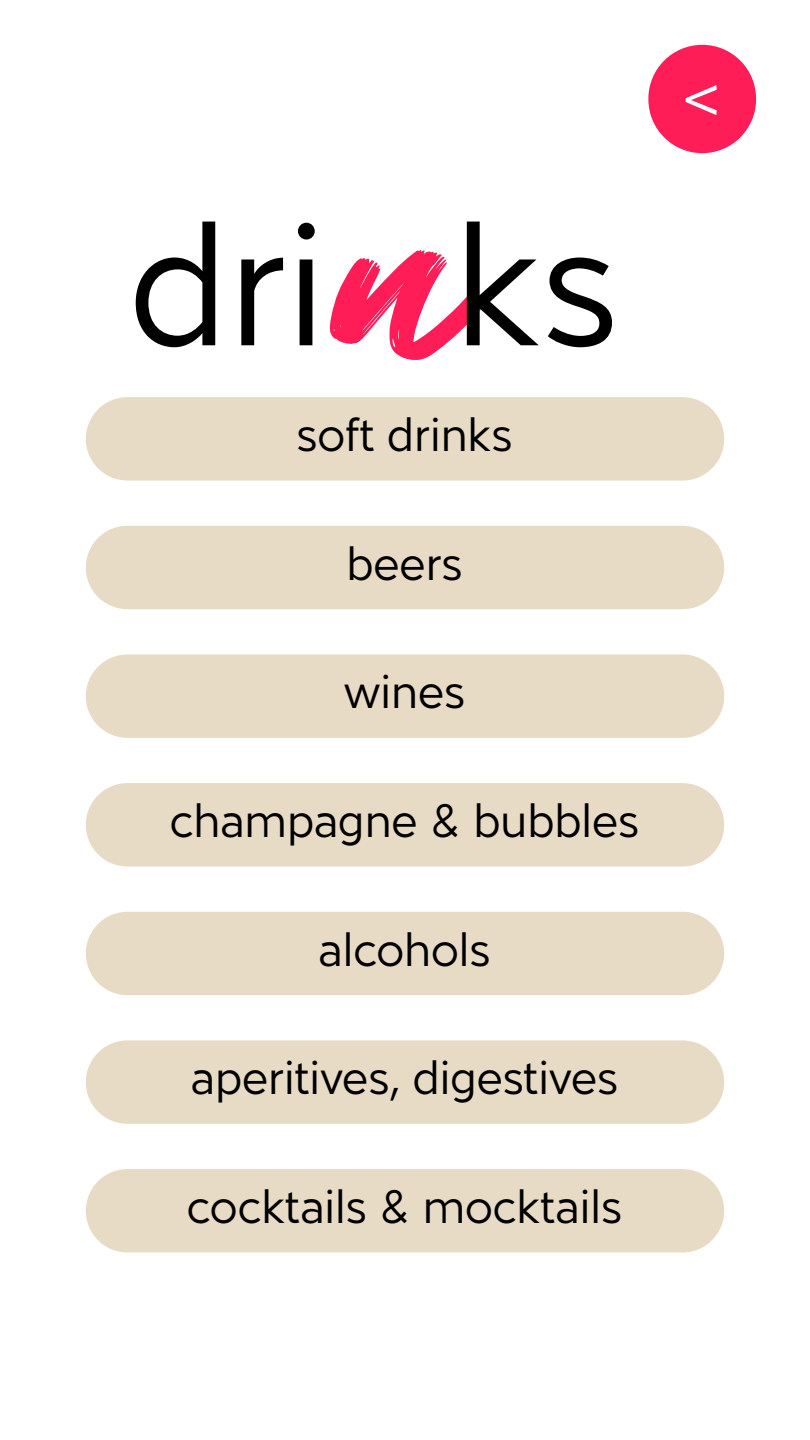
<style>
.page{position:relative;width:810px;height:1440px;background:#fff}
.page>*{position:absolute;margin:0;border:0;box-sizing:border-box;transform-origin:0 0}
.t1{font:165px "Almarose";color:#000}
.t2{font:60px "Almarose";color:#fff}
.t3{font:45px "Almarose";color:#000}
.s1{font-family:"Wild Youth";font-size:210px;color:#ff1d58}
</style>
<div class="page">
<div style="left:86px;top:397px;width:638px;height:84px;background:#e8dbc5;border-radius:42px"></div>
<div style="left:648px;top:45px;width:108px;height:108px;background:#ff1d58;border-radius:54px"></div>
<div style="left:86px;top:526px;width:638px;height:83px;background:#e8dbc5;border-radius:42px"></div>
<div style="left:86px;top:654px;width:638px;height:84px;background:#e8dbc5;border-radius:42px"></div>
<div style="left:86px;top:783px;width:638px;height:84px;background:#e8dbc5;border-radius:42px"></div>
<div style="left:86px;top:912px;width:638px;height:83px;background:#e8dbc5;border-radius:42px"></div>
<div style="left:86px;top:1040px;width:638px;height:84px;background:#e8dbc5;border-radius:42px"></div>
<div style="left:86px;top:1169px;width:638px;height:83px;background:#e8dbc5;border-radius:42px"></div>
<h1 class="t1" style="left:129px;top:188px;width:491px">dri<span class="s1">n</span>ks</h1>
<p class="t3" style="left:297px;top:408px;width:218px">soft drinks</p>
<p class="t3" style="left:346px;top:537px;width:118px">beers</p>
<p class="t3" style="left:344px;top:665px;width:123px">wines</p>
<p class="t3" style="left:170px;top:794px;width:471px">champagne &amp; bubbles</p>
<p class="t3" style="left:319px;top:923px;width:174px">alcohols</p>
<p class="t3" style="left:191px;top:1051px;width:429px">aperitives, digestives</p>
<p class="t3" style="left:187px;top:1180px;width:437px">cocktails &amp; mocktails</p>
<h2 class="t2" style="left:682px;top:61px;width:42px">&lt;</h2>
</div>
